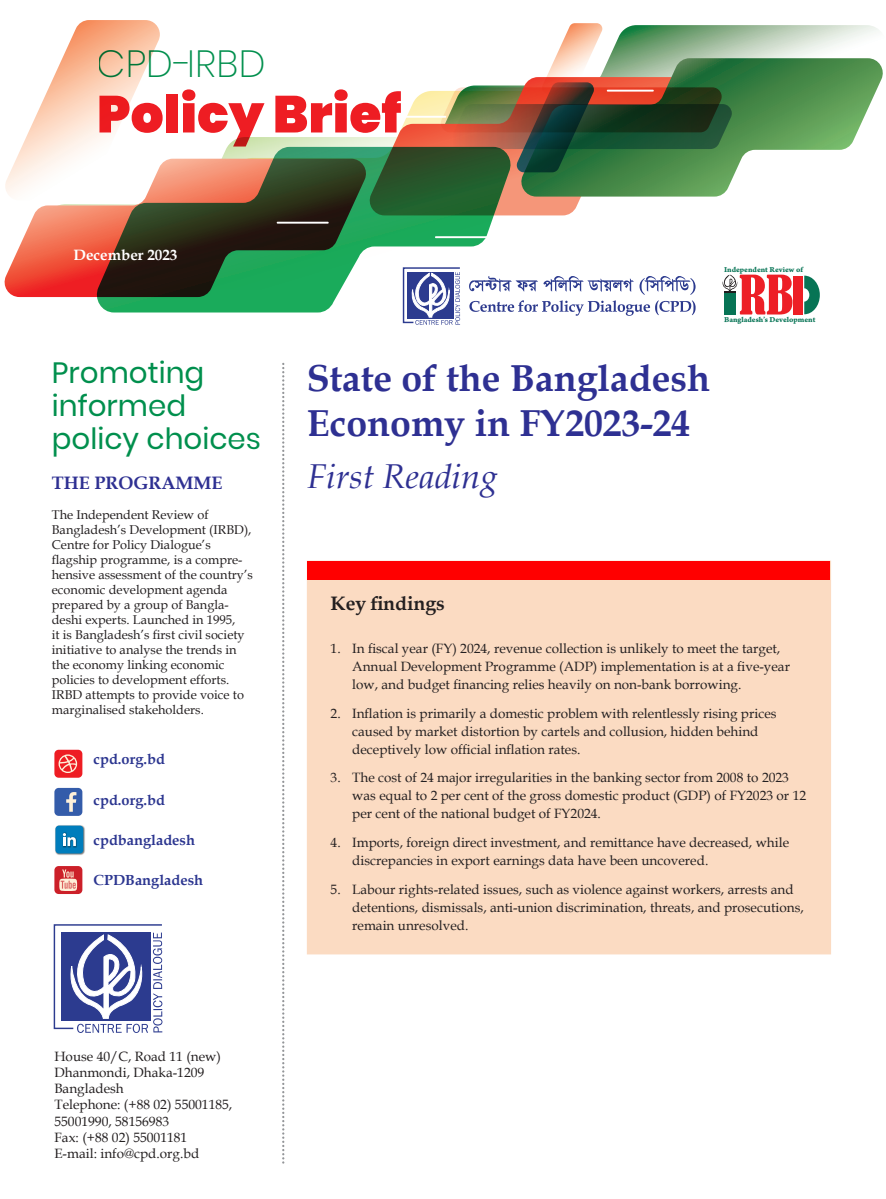
<style>
.page{position:relative;width:886px;height:1199px;background:#fff}
.page>*{position:absolute;margin:0;border:0;box-sizing:border-box;transform-origin:0 0}
.t1{font:900 51.9px "Poppins";color:#ee1d23}
.t2{font:condensed 50.55px "Bernard";color:#ed1f26}
.t3{font:200 37.8px "Poppins";letter-spacing:.01em;color:#008f4d}
.t4{font:700 37.5px/45px "Book Antiqua";color:#2e3092}
.t5{font:italic 34.5px "Book Antiqua";color:#2e3092}
.t6{font:29.25px "Poppins";color:#008f4d}
.t7{font:700 19.5px "Book Antiqua";color:#231f20}
.t8{font:700 18px "Book Antiqua";color:#2e3092}
.t9{font:700 15px "Book Antiqua";color:#fff}
.t10{font:700 14.55px "Book Antiqua";color:#2c3690}
.t11{font:13.5px/18px "Book Antiqua";color:#231f20}
.t12{font:12.75px/15px "Book Antiqua";color:#231f20}
.t13{font:7.95px "Arno Pro Bold Caption";letter-spacing:-.005em;color:#077455}
</style>
<div class="page">
<svg style="left:20px;top:137px;width:502px;height:176px"></svg>
<svg style="left:732px;top:25px;width:147px;height:33px"></svg>
<svg style="left:366px;top:91px;width:215px;height:124px"></svg>
<svg style="left:4px;top:200px;width:93px;height:97px"></svg>
<svg style="left:97px;top:147px;width:413px;height:165px;background:#5c7d58"></svg>
<svg style="left:518px;top:58px;width:365px;height:139px"></svg>
<svg style="left:5px;top:20px;width:155px;height:180px"></svg>
<svg style="left:441px;top:23px;width:291px;height:149px"></svg>
<hr style="left:435px;top:236px;width:121px;height:2px;background:#fff">
<hr style="left:369px;top:116px;width:77px;height:2px;background:#fff">
<hr style="left:607px;top:90px;width:46px;height:2px;background:#fff">
<hr style="left:277px;top:222px;width:52px;height:2px;background:#fff">
<svg style="left:402px;top:267px;width:59px;height:58px"></svg>
<svg style="left:469px;top:276px;width:226px;height:40px"></svg>
<svg style="left:804px;top:276px;width:15px;height:38px"></svg>
<div style="left:724px;top:292px;width:11px;height:22px;background:#077455"></div>
<svg style="left:722px;top:275px;width:16px;height:18px"></svg>
<div style="left:793px;top:276px;width:10px;height:38px;background:#ed1f26"></div>
<div style="left:307px;top:561px;width:524px;height:393px;background:#fbdbc2"></div>
<div style="left:307px;top:561px;width:523px;height:19px;background:#f00"></div>
<svg style="left:53px;top:364px;width:316px;height:800px"></svg>
<h3 class="t3" style="left:97px;top:42px;width:170px">CPD-IRBD</h3>
<h1 class="t1" style="left:97px;top:84px;width:306px">Policy Brief</h1>
<p class="t9" style="left:74px;top:244px;width:105px">December 2023</p>
<p class="t6" style="left:52px;top:356px;width:154px">Promoting</p>
<p class="t6" style="left:52px;top:389px;width:136px">informed</p>
<p class="t6" style="left:52px;top:422px;width:211px">policy choices</p>
<p class="t8" style="left:52px;top:470px;width:172px">THE PROGRAMME</p>
<p class="t12" style="left:52px;top:507px;width:203px">The Independent Review of<br>Bangladesh’s Development (IRBD),<br>Centre for Policy Dialogue’s flagship programme, is a compre&shy;hensive assessment of the country’s economic development agenda prepared by a group of Bangla&shy;deshi experts. Launched in 1995,<br>it is Bangladesh’s first civil society initiative to analyse the trends in the economy linking economic policies to development efforts.<br>IRBD attempts to provide voice to marginalised stakeholders.</p>
<p class="t10" style="left:94px;top:749px;width:73px">cpd.org.bd</p>
<p class="t10" style="left:94px;top:790px;width:73px">cpd.org.bd</p>
<p class="t10" style="left:94px;top:830px;width:103px">cpdbangladesh</p>
<p class="t10" style="left:94px;top:870px;width:111px">CPDBangladesh</p>
<p class="t13" style="left:724px;top:264px;width:80px">Independent Review of</p>
<p class="t2" style="left:739px;top:266px;width:56px">RB</p>
<p class="t13" style="left:724px;top:315px;width:93px">Bangladesh’s Development</p>
<p class="t4" style="left:307px;top:356px;width:405px">State of the Bangladesh<br>Economy in FY2023-24</p>
<p class="t5" style="left:307px;top:452px;width:192px">First Reading</p>
<p class="t7" style="left:330px;top:590px;width:116px">Key findings</p>
<p class="t11" style="left:352px;top:639px;width:439px;text-indent:-22px">1. In fiscal year (FY) 2024, revenue collection is unlikely to meet the target,<br>Annual Development Programme (ADP) implementation is at a five-year low, and budget financing relies heavily on non-bank borrowing.</p>
<p class="t11" style="left:352px;top:704px;width:426px;text-indent:-22px">2. Inflation is primarily a domestic problem with relentlessly rising prices caused by market distortion by cartels and collusion, hidden behind deceptively low official inflation rates.</p>
<p class="t11" style="left:352px;top:768px;width:455px;text-indent:-22px">3. The cost of 24 major irregularities in the banking sector from 2008 to 2023 was equal to 2 per cent of the gross domestic product (GDP) of FY2023 or 12 per cent of the national budget of FY2024.</p>
<p class="t11" style="left:352px;top:833px;width:438px;text-indent:-22px">4. Imports, foreign direct investment, and remittance have decreased, while discrepancies in export earnings data have been uncovered.</p>
<p class="t11" style="left:352px;top:880px;width:453px;text-indent:-22px">5. Labour rights-related issues, such as violence against workers, arrests and detentions, dismissals, anti-union discrimination, threats, and prosecutions, remain unresolved.</p>
<p class="t11" style="left:54px;top:1048px;width:179px;line-height:16.2px">House 40/C, Road 11 (new)<br>Dhanmondi, Dhaka-1209<br>Bangladesh<br>Telephone: (+88 02) 55001185,<br>55001990, 58156983<br>Fax: (+88 02) 55001181<br>E-mail: info@cpd.org.bd</p>
</div>
